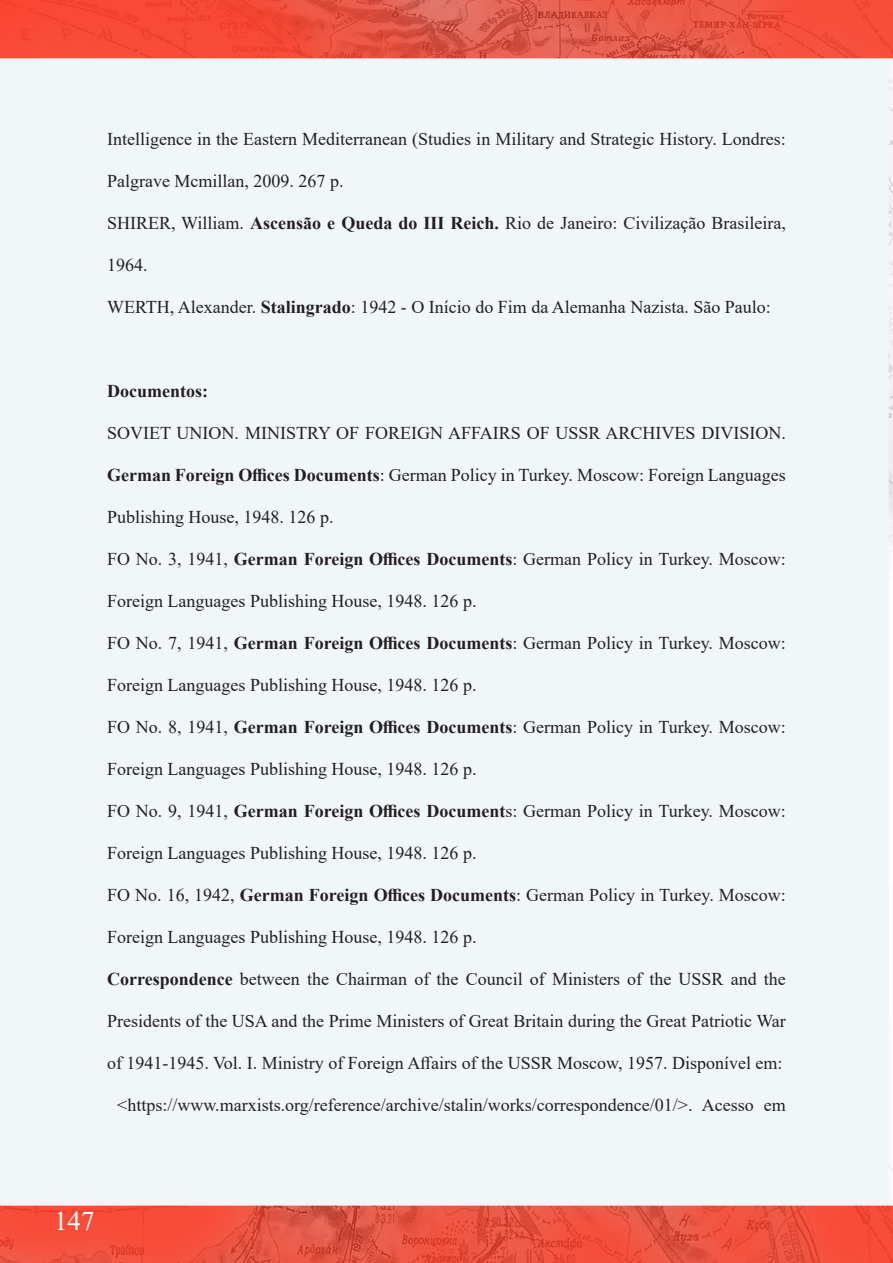
<style>
.page{position:relative;width:893px;height:1263px;background:#fff}
.page>*{position:absolute;margin:0;border:0;box-sizing:border-box;transform-origin:0 0}
.t1{font:27px "Times New Roman";color:#fff}
.t2{font:18px "Times New Roman";color:#231f20}
.t3{font:700 18px "Times New Roman";color:#231f20}
.s1{font-weight:700}
</style>
<div class="page">
<img style="left:0;top:0;width:893px;height:1263px">
<p class="t2" style="left:107px;top:126px;width:680px">Intelligence in the Eastern Mediterranean (Studies in Military and Strategic History. Londres:</p>
<p class="t2" style="left:107px;top:168px;width:238px">Palgrave Mcmillan, 2009. 267 p.</p>
<p class="t2" style="left:107px;top:210px;width:680px">SHIRER, William. <span class="s1">Ascensão e Queda do III Reich.</span> Rio de Janeiro: Civilização Brasileira,</p>
<p class="t2" style="left:107px;top:252px;width:42px">1964.</p>
<p class="t2" style="left:107px;top:294px;width:665px">WERTH, Alexander. <span class="s1">Stalingrado</span>: 1942 - O Início do Fim da Alemanha Nazista. São Paulo:</p>
<p class="t3" style="left:107px;top:378px;width:102px">Documentos:</p>
<p class="t2" style="left:107px;top:420px;width:680px">SOVIET UNION. MINISTRY OF FOREIGN AFFAIRS OF USSR ARCHIVES DIVISION.</p>
<p class="t2" style="left:107px;top:462px;width:680px"><span class="s1">German Foreign Offices Documents</span>: German Policy in Turkey. Moscow: Foreign Languages</p>
<p class="t2" style="left:107px;top:504px;width:228px">Publishing House, 1948. 126 p.</p>
<p class="t2" style="left:107px;top:546px;width:680px">FO No. 3, 1941, <span class="s1">German Foreign Offices Documents</span>: German Policy in Turkey. Moscow:</p>
<p class="t2" style="left:107px;top:588px;width:371px">Foreign Languages Publishing House, 1948. 126 p.</p>
<p class="t2" style="left:107px;top:630px;width:680px">FO No. 7, 1941, <span class="s1">German Foreign Offices Documents</span>: German Policy in Turkey. Moscow:</p>
<p class="t2" style="left:107px;top:672px;width:371px">Foreign Languages Publishing House, 1948. 126 p.</p>
<p class="t2" style="left:107px;top:714px;width:680px">FO No. 8, 1941, <span class="s1">German Foreign Offices Documents</span>: German Policy in Turkey. Moscow:</p>
<p class="t2" style="left:107px;top:756px;width:371px">Foreign Languages Publishing House, 1948. 126 p.</p>
<p class="t2" style="left:107px;top:798px;width:680px">FO No. 9, 1941, <span class="s1">German Foreign Offices Document</span>s: German Policy in Turkey. Moscow:</p>
<p class="t2" style="left:107px;top:840px;width:371px">Foreign Languages Publishing House, 1948. 126 p.</p>
<p class="t2" style="left:107px;top:882px;width:680px">FO No. 16, 1942, <span class="s1">German Foreign Offices Documents</span>: German Policy in Turkey. Moscow:</p>
<p class="t2" style="left:107px;top:924px;width:371px">Foreign Languages Publishing House, 1948. 126 p.</p>
<p class="t2" style="left:107px;top:966px;width:680px"><span class="s1">Correspondence</span> between the Chairman of the Council of Ministers of the USSR and the</p>
<p class="t2" style="left:107px;top:1008px;width:680px">Presidents of the USA and the Prime Ministers of Great Britain during the Great Patriotic War</p>
<p class="t2" style="left:107px;top:1050px;width:677px">of 1941-1945. Vol. I. Ministry of Foreign Affairs of the USSR Moscow, 1957. Disponível em:</p>
<p class="t2" style="left:117px;top:1092px;width:670px">&lt;https://www.marxists.org/reference/archive/stalin/works/correspondence/01/&gt;. Acesso em</p>
<h1 class="t1" style="left:54px;top:1202px;width:42px">147</h1>
</div>
